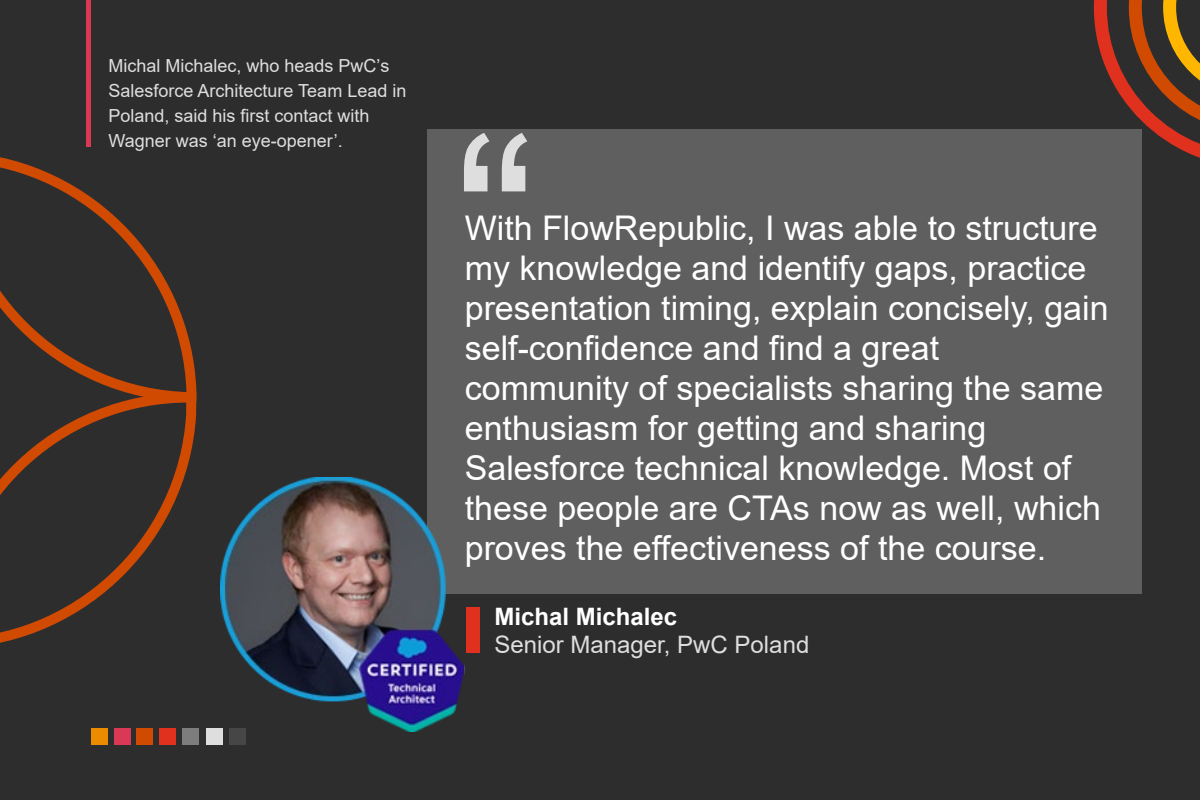
<style>
.page{position:relative;width:1200px;height:800px;background:#2d2d2d}
.page>*{position:absolute;margin:0;border:0;box-sizing:border-box;transform-origin:0 0}
.t1{font:250px "Arial";color:#dedede}
.t2{font:34px/40px "Arial";color:#fff}
.t3{font:24px "Arial";color:#dedede}
.t4{font:700 24px "Arial";color:#fff}
.t5{font:18px/25px "Arial";color:#dedede}
</style>
<div class="page">
<div style="left:427px;top:130px;width:714px;height:464px;background:#5f5f5f"></div>
<div style="left:467px;top:608px;width:13px;height:45px;background:#e0301e"></div>
<div style="left:206px;top:728px;width:16px;height:16px;background:#dedede"></div>
<div style="left:229px;top:728px;width:16px;height:16px;background:#464646"></div>
<svg style="left:0;top:157px;width:197px;height:230px"></svg>
<svg style="left:0;top:387px;width:199px;height:358px"></svg>
<div style="left:86px;top:0;width:5px;height:147px;background:#d93954"></div>
<img style="left:221px;top:477px;width:254px;height:254px">
<svg style="left:1094px;top:0;width:106px;height:168px"></svg>
<p class="t5" style="left:109px;top:53px;width:299px">Michal Michalec, who heads PwC’s Salesforce Architecture Team Lead in Poland, said his first contact with Wagner was ‘an eye-opener’.</p>
<h1 class="t1" style="left:454px;top:55px;width:85px">“</h1>
<p class="t2" style="left:465px;top:208px;width:645px">With FlowRepublic, I was able to structure my knowledge and identify gaps, practice presentation timing, explain concisely, gain self-confidence and find a great community of specialists sharing the same enthusiasm for getting and sharing Salesforce technical knowledge. Most of these people are CTAs now as well, which proves the effectiveness of the course.</p>
<p class="t4" style="left:495px;top:600px;width:184px">Michal Michalec</p>
<p class="t3" style="left:495px;top:628px;width:316px">Senior Manager, PwC Poland</p>
</div>
